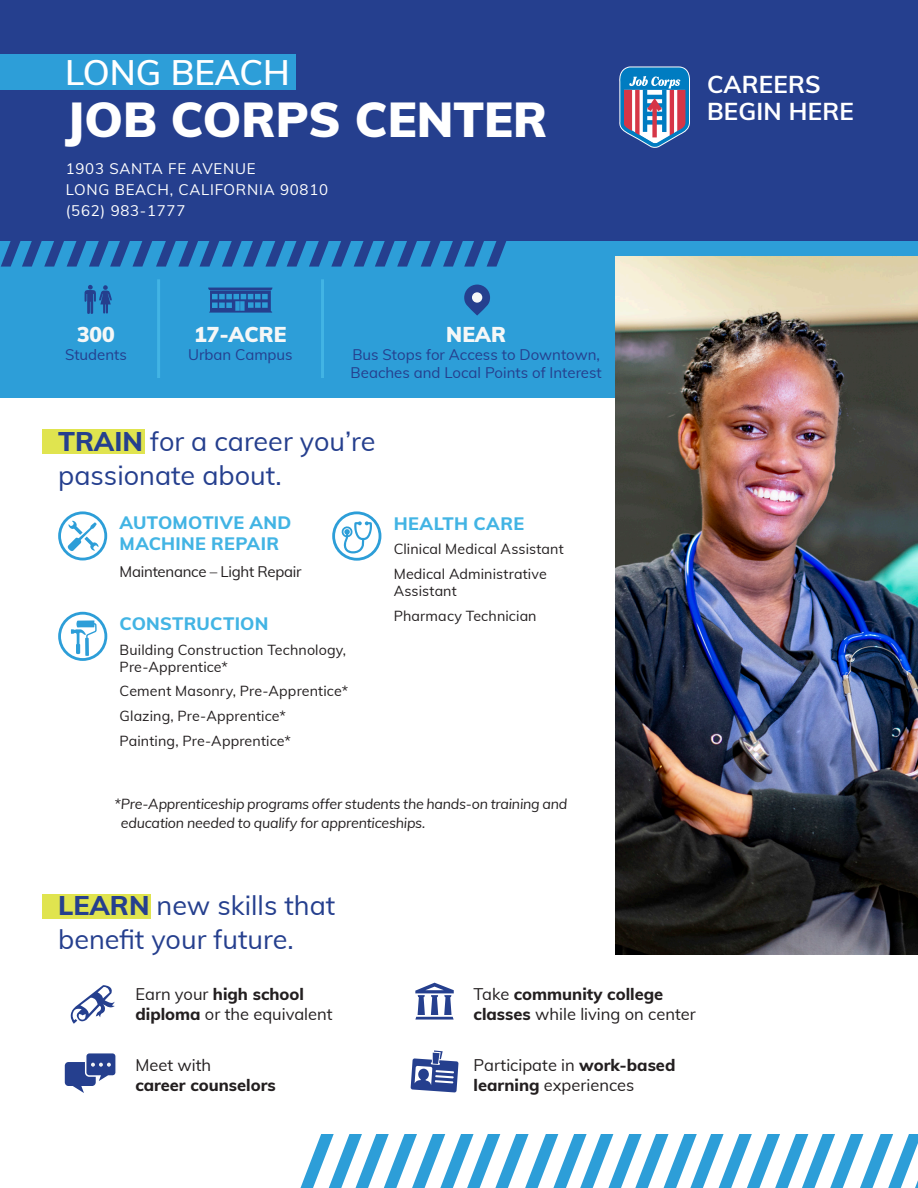
<style>
.page{position:relative;width:918px;height:1188px;background:#fff}
.page>*{position:absolute;margin:0;border:0;box-sizing:border-box;transform-origin:0 0}
.t1{font:900 48px "Muli";color:#fff}
.centerName{font:600 34.65px "Muli";color:#fff}
.subhead{font:27px "Muli";color:#253f8e}
.t2{font:700 24.45px/27.2px "Muli";letter-spacing:.01em;color:#fff}
.whiteStatLabels{font:900 21px "Muli";color:#f5f7f7}
.Pathway_header{font:800 18px/21px "Muli";letter-spacing:.015em;color:#42b4e4}
.newSkilsDescriptor{font:16.5px/19.8px "Muli";color:#231f20}
.newSkilsDescriptor-2{font:800 16.5px/19.8px "Muli";color:#231f20}
.whiteStatDescriptor{font:15px/18px "Muli";color:#253f8e}
.address{font:15px "Muli";letter-spacing:.05em;color:#fff}
.trade_names{font:15px "Muli";letter-spacing:-.02em;color:#231f20}
.trade_names-2{font:14.25px/17.1px "Muli";letter-spacing:.01em;color:#231f20}
.t3{font:italic 14.25px/19.5px "Muli";letter-spacing:-.015em;color:#231f20}
.s1{font-weight:800}
.s2{font-weight:400}
</style>
<div class="page">
<div style="left:42px;top:429px;width:102px;height:25px;background:#e0e44f"></div>
<div style="left:0;top:212px;width:918px;height:185px;background:#2d9ed8"></div>
<div style="left:0;top:0;width:918px;height:240px;background:#253f8e"></div>
<img style="left:616px;top:256px;width:302px;height:699px">
<svg style="left:71px;top:985px;width:44px;height:39px"></svg>
<svg style="left:415px;top:983px;width:39px;height:37px"></svg>
<svg style="left:65px;top:1053px;width:51px;height:40px"></svg>
<svg style="left:411px;top:1050px;width:48px;height:43px"></svg>
<svg style="left:85px;top:285px;width:27px;height:29px"></svg>
<svg style="left:208px;top:288px;width:65px;height:25px"></svg>
<svg style="left:464px;top:285px;width:26px;height:31px"></svg>
<div style="left:472px;top:292px;width:10px;height:11px;background:#f5f7f7;border-radius:50%"></div>
<hr style="left:157px;top:279px;width:3px;height:99px;background:#42b4e4">
<hr style="left:321px;top:279px;width:3px;height:99px;background:#42b4e4">
<div style="left:0;top:54px;width:295px;height:36px;background:#2d9ed8"></div>
<svg style="left:0;top:240px;width:518px;height:27px"></svg>
<svg style="left:300px;top:1134px;width:618px;height:54px"></svg>
<div style="left:42px;top:894px;width:109px;height:25px;background:#e0e44f"></div>
<svg style="left:332px;top:511px;width:49px;height:50px"></svg>
<svg style="left:58px;top:612px;width:49px;height:49px"></svg>
<svg style="left:619px;top:66px;width:71px;height:82px;background:#7285af"></svg>
<svg style="left:58px;top:511px;width:49px;height:49px"></svg>
<p class="centerName" style="left:65px;top:47px;width:226px">LONG BEACH</p>
<p class="t1" style="left:65px;top:85px;width:484px">JOB CORPS CENTER</p>
<p class="address" style="left:66px;top:157px;width:191px">1903 SANTA FE AVENUE</p>
<p class="address" style="left:66px;top:178px;width:264px">LONG BEACH, CALIFORNIA 90810</p>
<p class="address" style="left:66px;top:199px;width:121px">(562) 983-1777</p>
<p class="t2" style="left:707px;top:69px;width:148px">CAREERS<br>BEGIN HERE</p>
<p class="whiteStatLabels" style="left:77px;top:319px;width:39px">300</p>
<p class="whiteStatDescriptor" style="left:65px;top:345px;width:63px">Students</p>
<p class="whiteStatLabels" style="left:194px;top:319px;width:94px">17-ACRE</p>
<p class="whiteStatDescriptor" style="left:188px;top:345px;width:106px">Urban Campus</p>
<p class="whiteStatLabels" style="left:446px;top:319px;width:61px">NEAR</p>
<p class="whiteStatDescriptor" style="left:351px;top:345px;width:253px">Bus Stops for Access to Downtown,<br>Beaches and Local Points of Interest</p>
<p class="subhead" style="left:58px;top:421px;width:319px"><span class="s1">TRAIN</span> for a career you’re</p>
<p class="subhead" style="left:58px;top:455px;width:225px">passionate about.</p>
<p class="Pathway_header" style="left:120px;top:512px;width:173px">AUTOMOTIVE AND<br>MACHINE REPAIR</p>
<p class="trade_names" style="left:120px;top:561px;width:183px">Maintenance – Light Repair</p>
<p class="Pathway_header" style="left:120px;top:612px;width:150px">CONSTRUCTION</p>
<p class="trade_names-2" style="left:120px;top:640px;width:228px">Building Construction Technology,<br>Pre-Apprentice*</p>
<p class="trade_names-2" style="left:120px;top:682px;width:230px">Cement Masonry, Pre-Apprentice*</p>
<p class="trade_names-2" style="left:120px;top:707px;width:168px">Glazing, Pre-Apprentice*</p>
<p class="trade_names-2" style="left:120px;top:731px;width:173px">Painting, Pre-Apprentice*</p>
<p class="Pathway_header" style="left:394px;top:512px;width:132px">HEALTH CARE</p>
<p class="trade_names-2" style="left:394px;top:540px;width:171px">Clinical Medical Assistant</p>
<p class="trade_names-2" style="left:394px;top:565px;width:155px">Medical Administrative<br>Assistant</p>
<p class="trade_names-2" style="left:394px;top:606px;width:144px">Pharmacy Technician</p>
<p class="t3" style="left:121px;top:793px;width:448px;text-indent:-6px">*Pre-Apprenticeship programs offer students the hands-on training and education needed to qualify for apprenticeships.</p>
<p class="subhead" style="left:58px;top:886px;width:279px"><span class="s1">LEARN</span> new skills that</p>
<p class="subhead" style="left:58px;top:920px;width:237px">benefit your future.</p>
<p class="newSkilsDescriptor-2" style="left:135px;top:984px;width:170px"><span class="s2">Earn your</span> high school</p>
<p class="newSkilsDescriptor" style="left:135px;top:1003px;width:199px"><span class="s1">diploma</span> or the equivalent</p>
<p class="newSkilsDescriptor-2" style="left:135px;top:1054px;width:142px"><span class="s2">Meet with<br></span>career counselors</p>
<p class="newSkilsDescriptor" style="left:474px;top:984px;width:224px">Take <span class="s1">community college classes</span> while living on center</p>
<p class="newSkilsDescriptor" style="left:474px;top:1054px;width:203px">Participate in <span class="s1">work-based learning</span> experiences</p>
</div>
